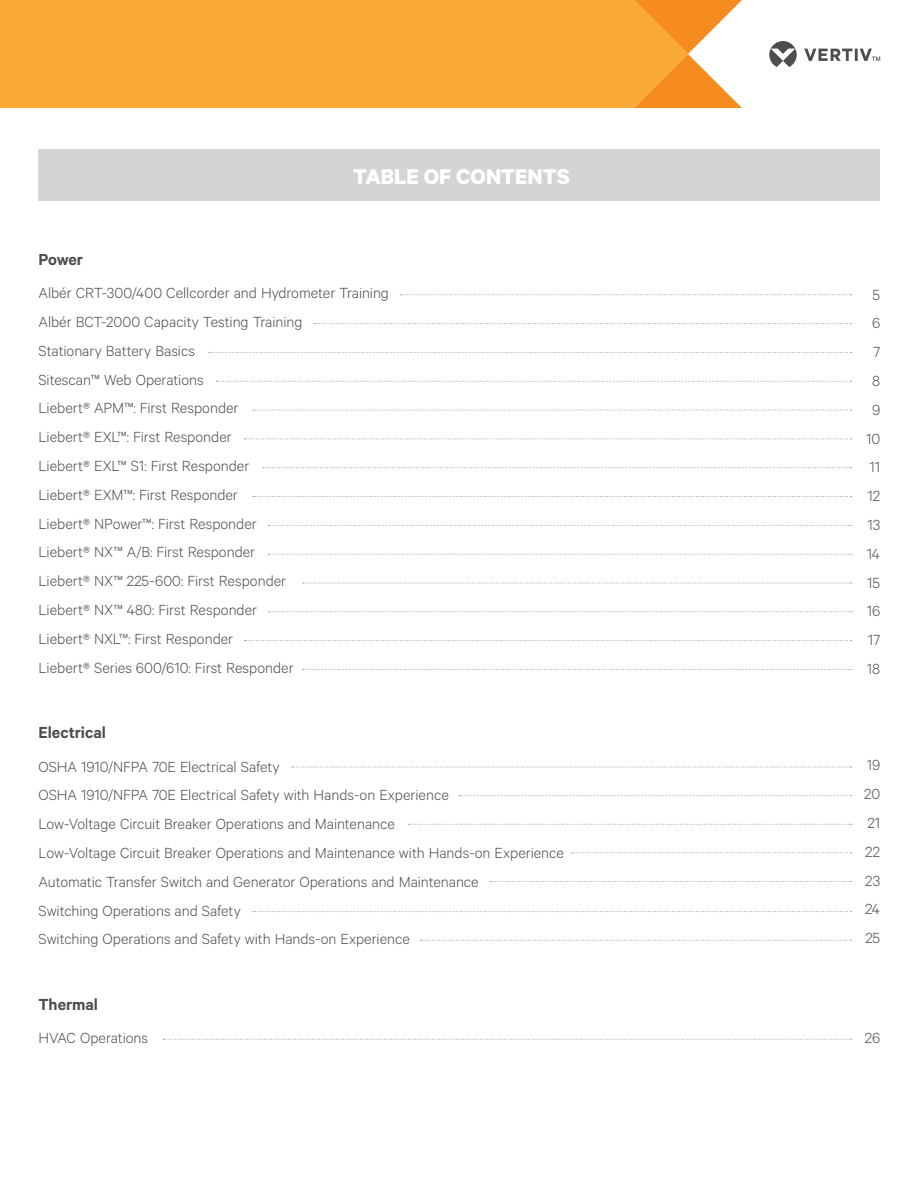
<style>
.page{position:relative;width:918px;height:1188px;background:#fff}
.page>*{position:absolute;margin:0;border:0;box-sizing:border-box;transform-origin:0 0}
.t1{font:700 24px "Calibre";color:#fff}
.t2{font:600 18px "Calibre";color:#4d4d4f}
.t3{font:300 16.5px/28.8px "Calibre";color:#4d4d4f}
</style>
<div class="page">
<div style="left:0;top:0;width:634px;height:108px;background:#fbab35"></div>
<svg style="left:634px;top:0;width:247px;height:108px"></svg>
<div style="left:39px;top:149px;width:841px;height:52px;background:#d3d4d5"></div>
<svg style="left:400px;top:294px;width:452px;height:1px"></svg>
<svg style="left:315px;top:323px;width:537px;height:1px"></svg>
<svg style="left:209px;top:352px;width:643px;height:1px"></svg>
<svg style="left:216px;top:381px;width:636px;height:1px"></svg>
<svg style="left:253px;top:410px;width:599px;height:1px"></svg>
<svg style="left:244px;top:439px;width:608px;height:1px"></svg>
<svg style="left:263px;top:467px;width:589px;height:1px"></svg>
<svg style="left:253px;top:496px;width:599px;height:1px"></svg>
<svg style="left:268px;top:525px;width:584px;height:1px"></svg>
<svg style="left:268px;top:554px;width:584px;height:1px"></svg>
<svg style="left:303px;top:583px;width:549px;height:1px"></svg>
<svg style="left:268px;top:611px;width:584px;height:1px"></svg>
<svg style="left:244px;top:640px;width:608px;height:1px"></svg>
<svg style="left:303px;top:669px;width:549px;height:1px"></svg>
<svg style="left:292px;top:767px;width:560px;height:1px"></svg>
<svg style="left:459px;top:795px;width:393px;height:1px"></svg>
<svg style="left:409px;top:824px;width:443px;height:1px"></svg>
<svg style="left:572px;top:852px;width:280px;height:1px"></svg>
<svg style="left:491px;top:881px;width:361px;height:1px"></svg>
<svg style="left:253px;top:911px;width:599px;height:1px"></svg>
<svg style="left:420px;top:940px;width:432px;height:1px"></svg>
<svg style="left:163px;top:1039px;width:689px;height:1px"></svg>
<h1 class="t1" style="left:353px;top:162px;width:218px">TABLE OF CONTENTS</h1>
<p class="t2" style="left:39px;top:249px;width:46px">Power</p>
<p class="t3" style="left:39px;top:278px;width:352px">Albér CRT-300/400 Cellcorder and Hydrometer Training Albér BCT-2000 Capacity Testing Training<br>Stationary Battery Basics<br>Sitescan™ Web Operations<br>Liebert® APM™: First Responder<br>Liebert® EXL™: First Responder<br>Liebert® EXL™ S1: First Responder<br>Liebert® EXM™: First Responder<br>Liebert® NPower™: First Responder<br>Liebert® NX™ A/B: First Responder<br>Liebert® NX™ 225-600: First Responder<br>Liebert® NX™ 480: First Responder<br>Liebert® NXL™: First Responder<br>Liebert® Series 600/610: First Responder</p>
<p class="t2" style="left:39px;top:722px;width:69px">Electrical</p>
<p class="t3" style="left:39px;top:751px;width:527px">OSHA 1910/NFPA 70E Electrical Safety<br>OSHA 1910/NFPA 70E Electrical Safety with Hands-on Experience<br>Low-Voltage Circuit Breaker Operations and Maintenance<br>Low-Voltage Circuit Breaker Operations and Maintenance with Hands-on Experience Automatic Transfer Switch and Generator Operations and Maintenance<br>Switching Operations and Safety<br>Switching Operations and Safety with Hands-on Experience</p>
<p class="t2" style="left:39px;top:994px;width:61px">Thermal</p>
<p class="t3" style="left:39px;top:1023px;width:111px">HVAC Operations</p>
<p class="t3" style="left:866px;top:279px;width:16px;text-align:center">5<br>6<br>7<br>8<br>9<br>10<br>11<br>12<br>13<br>14<br>15<br>16<br>17<br>18</p>
<p class="t3" style="left:864px;top:750px;width:18px;text-align:justify">19<br>20<br>21<br>22<br>23<br>24<br>25</p>
<p class="t3" style="left:865px;top:1022px;width:17px">26</p>
</div>
